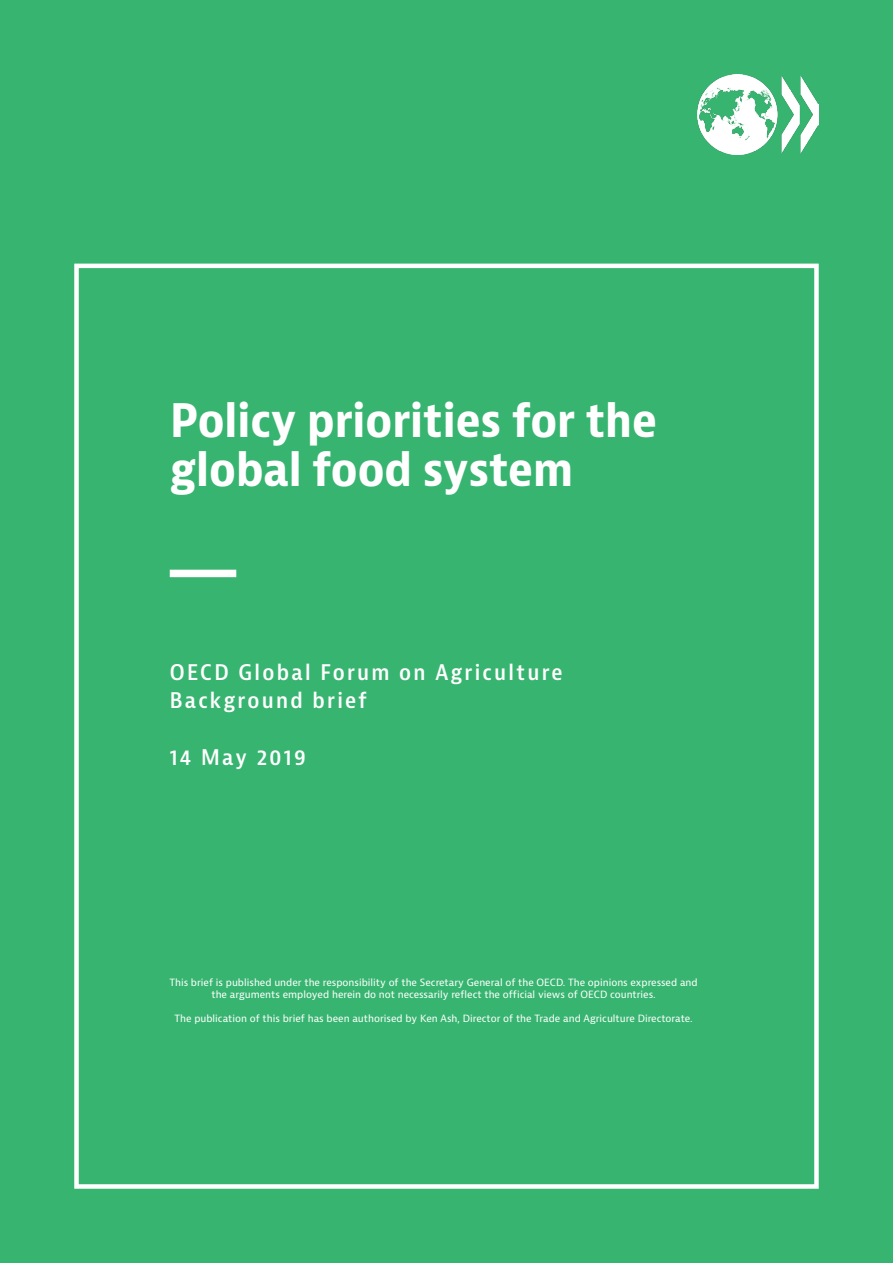
<style>
.page{position:relative;width:893px;height:1263px;background:#37b570}
.page>*{position:absolute;margin:0;border:0;box-sizing:border-box;transform-origin:0 0}
.H36{font:700 condensed 45px/49.5px "Bernina Sans";color:#fff}
.S14{font:600 condensed 21px "Bernina Sans";letter-spacing:.11em;color:#fff}
.Body{font:9.75px/12px "Bernina Sans";color:#fff;text-align:center}
</style>
<div class="page">
<div style="left:74px;top:264px;width:745px;height:925px;border:4px solid #fff"></div>
<div style="left:170px;top:570px;width:66px;height:7px;background:#fff"></div>
<img style="left:698px;top:75px;width:120px;height:79px">
<p class="H36" style="left:170px;top:396px;width:488px">Policy priorities for the global food system</p>
<p class="S14" style="left:170px;top:659px;width:394px">OECD Global Forum on Agriculture</p>
<p class="S14" style="left:170px;top:687px;width:199px">Background brief</p>
<p class="S14" style="left:170px;top:744px;width:138px">14 May 2019</p>
<p class="Body" style="left:169px;top:977px;width:530px">This brief is published under the responsibility of the Secretary General of the OECD. The opinions expressed and the arguments employed herein do not necessarily reflect the official views of OECD countries.</p>
<p class="Body" style="left:174px;top:1013px;width:520px">The publication of this brief has been authorised by Ken Ash, Director of the Trade and Agriculture Directorate.</p>
</div>
